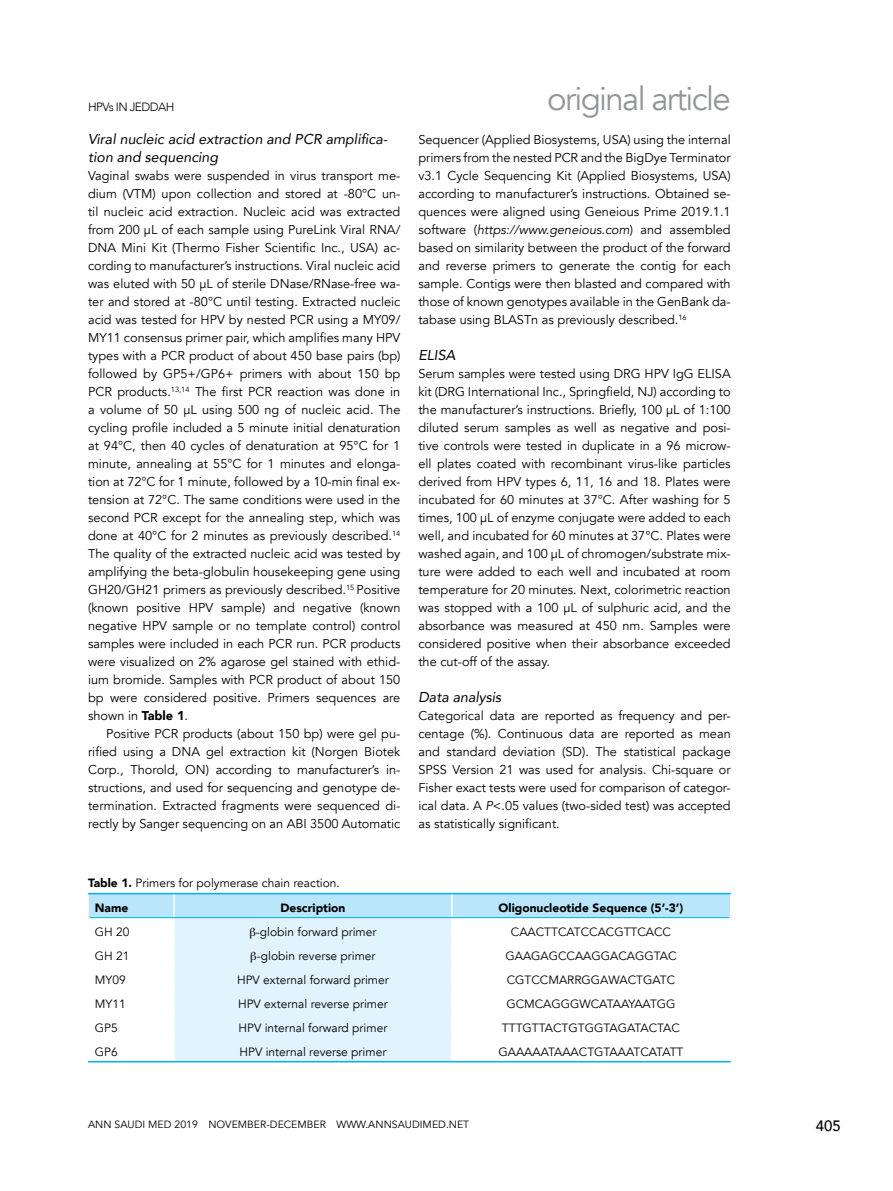
<style>
.page{position:relative;width:893px;height:1191px;background:#fff}
.page>*{position:absolute;margin:0;border:0;box-sizing:border-box;transform-origin:0 0}
.t1{font:33px "Avenir";letter-spacing:-.05em;color:#939598}
.t2{font:500 15px "Avenir";color:#000}
.t3{font:italic 14.25px/18px "Avenir";color:#000}
.t4{font:12.75px/18px "Avenir";color:#000;text-align:justify}
.t5{font:12px/24.8px "Avenir";color:#000}
.t6{font:900 12px "Avenir";color:#000}
.t7{font:300 12px "Avenir";letter-spacing:-.05em;color:#000}
.t8{font:10.5px "Avenir";color:#000}
.s1{font-weight:900}
.s2{font-style:italic}
</style>
<div class="page">
<hr style="left:88px;top:1061px;width:86px;height:1px;background:#00aeef">
<hr style="left:174px;top:1061px;width:278px;height:1px;background:#00aeef">
<hr style="left:452px;top:1061px;width:279px;height:1px;background:#00aeef">
<hr style="left:88px;top:893px;width:86px;height:1px;background:#00aeef">
<hr style="left:452px;top:893px;width:279px;height:1px;background:#00aeef">
<svg style="left:89px;top:893px;width:641px;height:168px"></svg>
<p class="t7" style="left:88px;top:100px;width:88px">HPVs IN JEDDAH</p>
<p class="t3" style="left:88px;top:130px;width:301px">Viral nucleic acid extraction and PCR amplifica&shy;tion and sequencing</p>
<p class="t4" style="left:88px;top:167px;width:314px">Vaginal swabs were suspended in virus transport me&shy;dium (VTM) upon collection and stored at -80°C un&shy;til nucleic acid extraction. Nucleic acid was extracted from 200 µL of each sample using PureLink Viral RNA/ DNA Mini Kit (Thermo Fisher Scientific Inc., USA) ac&shy;cording to manufacturer’s instructions. Viral nucleic acid was eluted with 50 µL of sterile DNase/RNase-free wa&shy;ter and stored at -80°C until testing. Extracted nucleic acid was tested for HPV by nested PCR using a MY09/ MY11 consensus primer pair, which amplifies many HPV types with a PCR product of about 450 base pairs (bp) followed by GP5+/GP6+ primers with about 150 bp PCR products.<sup>13,14</sup> The first PCR reaction was done in a volume of 50 µL using 500 ng of nucleic acid. The cycling profile included a 5 minute initial denaturation at 94°C, then 40 cycles of denaturation at 95°C for 1 minute, annealing at 55°C for 1 minutes and elonga&shy;tion at 72°C for 1 minute, followed by a 10-min final ex&shy;tension at 72°C. The same conditions were used in the second PCR except for the annealing step, which was done at 40°C for 2 minutes as previously described.<sup>14<br></sup>The quality of the extracted nucleic acid was tested by amplifying the beta-globulin housekeeping gene using GH20/GH21 primers as previously described.<sup>15</sup> Positive (known positive HPV sample) and negative (known negative HPV sample or no template control) control samples were included in each PCR run. PCR products were visualized on 2% agarose gel stained with ethid&shy;ium bromide. Samples with PCR product of about 150 bp were considered positive. Primers sequences are shown in <span class="s1">Table 1</span>.</p>
<p class="t4" style="left:88px;top:725px;width:314px;text-indent:18px">Positive PCR products (about 150 bp) were gel pu&shy;rified using a DNA gel extraction kit (Norgen Biotek Corp., Thorold, ON) according to manufacturer’s in&shy;structions, and used for sequencing and genotype de&shy;termination. Extracted fragments were sequenced di&shy;rectly by Sanger sequencing on an ABI 3500 Automatic</p>
<h1 class="t1" style="left:547px;top:78px;width:185px">original article</h1>
<p class="t4" style="left:418px;top:131px;width:314px">Sequencer (Applied Biosystems, USA) using the internal primers from the nested PCR and the BigDye Terminator v3.1 Cycle Sequencing Kit (Applied Biosystems, USA) according to manufacturer’s instructions. Obtained se&shy;quences were aligned using Geneious Prime 2019.1.1 software (<span class="s2">https://www.geneious.com</span>) and assembled based on similarity between the product of the forward and reverse primers to generate the contig for each sample. Contigs were then blasted and compared with those of known genotypes available in the GenBank da&shy;tabase using BLASTn as previously described.<sup>16</sup></p>
<p class="t3" style="left:418px;top:346px;width:39px">ELISA</p>
<p class="t4" style="left:418px;top:365px;width:314px">Serum samples were tested using DRG HPV IgG ELISA kit (DRG International Inc., Springfield, NJ) according to the manufacturer’s instructions. Briefly, 100 µL of 1:100 diluted serum samples as well as negative and posi&shy;tive controls were tested in duplicate in a 96 microw&shy;ell plates coated with recombinant virus-like particles derived from HPV types 6, 11, 16 and 18. Plates were incubated for 60 minutes at 37°C. After washing for 5 times, 100 µL of enzyme conjugate were added to each well, and incubated for 60 minutes at 37°C. Plates were washed again, and 100 µL of chromogen/substrate mix&shy;ture were added to each well and incubated at room temperature for 20 minutes. Next, colorimetric reaction was stopped with a 100 µL of sulphuric acid, and the absorbance was measured at 450 nm. Samples were considered positive when their absorbance exceeded the cut-off of the assay.</p>
<p class="t3" style="left:418px;top:688px;width:84px">Data analysis</p>
<p class="t4" style="left:418px;top:707px;width:314px">Categorical data are reported as frequency and per&shy;centage (%). Continuous data are reported as mean and standard deviation (SD). The statistical package SPSS Version 21 was used for analysis. Chi-square or Fisher exact tests were used for comparison of categor&shy;ical data. A <span class="s2">P</span>&lt;.05 values (two-sided test) was accepted as statistically significant.</p>
<p class="t5" style="left:95px;top:870px;width:247px;text-indent:-7px"><span class="s1">Table 1.</span> Primers for polymerase chain reaction.<br><span class="s1">Name</span></p>
<p class="t6" style="left:280px;top:897px;width:67px">Description</p>
<p class="t6" style="left:499px;top:897px;width:186px">Oligonucleotide Sequence (5’-3’)</p>
<p class="t5" style="left:95px;top:919px;width:36px">GH 20</p>
<p class="t5" style="left:256px;top:919px;width:122px">-globin forward primer</p>
<p class="t5" style="left:511px;top:919px;width:162px">CAACTTCATCCACGTTCACC</p>
<p class="t5" style="left:95px;top:943px;width:36px">GH 21</p>
<p class="t5" style="left:257px;top:943px;width:120px">-globin reverse primer</p>
<p class="t5" style="left:505px;top:943px;width:173px">GAAGAGCCAAGGACAGGTAC</p>
<p class="t5" style="left:95px;top:967px;width:32px">MY09</p>
<p class="t5" style="left:237px;top:967px;width:153px">HPV external forward primer</p>
<p class="t5" style="left:507px;top:967px;width:170px">CGTCCMARRGGAWACTGATC</p>
<p class="t5" style="left:95px;top:991px;width:32px">MY11</p>
<p class="t5" style="left:238px;top:991px;width:151px">HPV external reverse primer</p>
<p class="t5" style="left:506px;top:991px;width:171px">GCMCAGGGWCATAAYAATGG</p>
<p class="t5" style="left:95px;top:1015px;width:24px">GP5</p>
<p class="t5" style="left:239px;top:1015px;width:150px">HPV internal forward primer</p>
<p class="t5" style="left:502px;top:1015px;width:179px">TTTGTTACTGTGGTAGATACTAC</p>
<p class="t5" style="left:95px;top:1039px;width:24px">GP6</p>
<p class="t5" style="left:240px;top:1039px;width:148px">HPV internal reverse primer</p>
<p class="t5" style="left:498px;top:1039px;width:187px">GAAAAATAAACTGTAAATCATATT</p>
<p class="t8" style="left:88px;top:1118px;width:383px">ANN SAUDI MED 2019 NOVEMBER-DECEMBER WWW.ANNSAUDIMED.NET</p>
<p class="t2" style="left:816px;top:1112px;width:27px">405</p>
</div>
